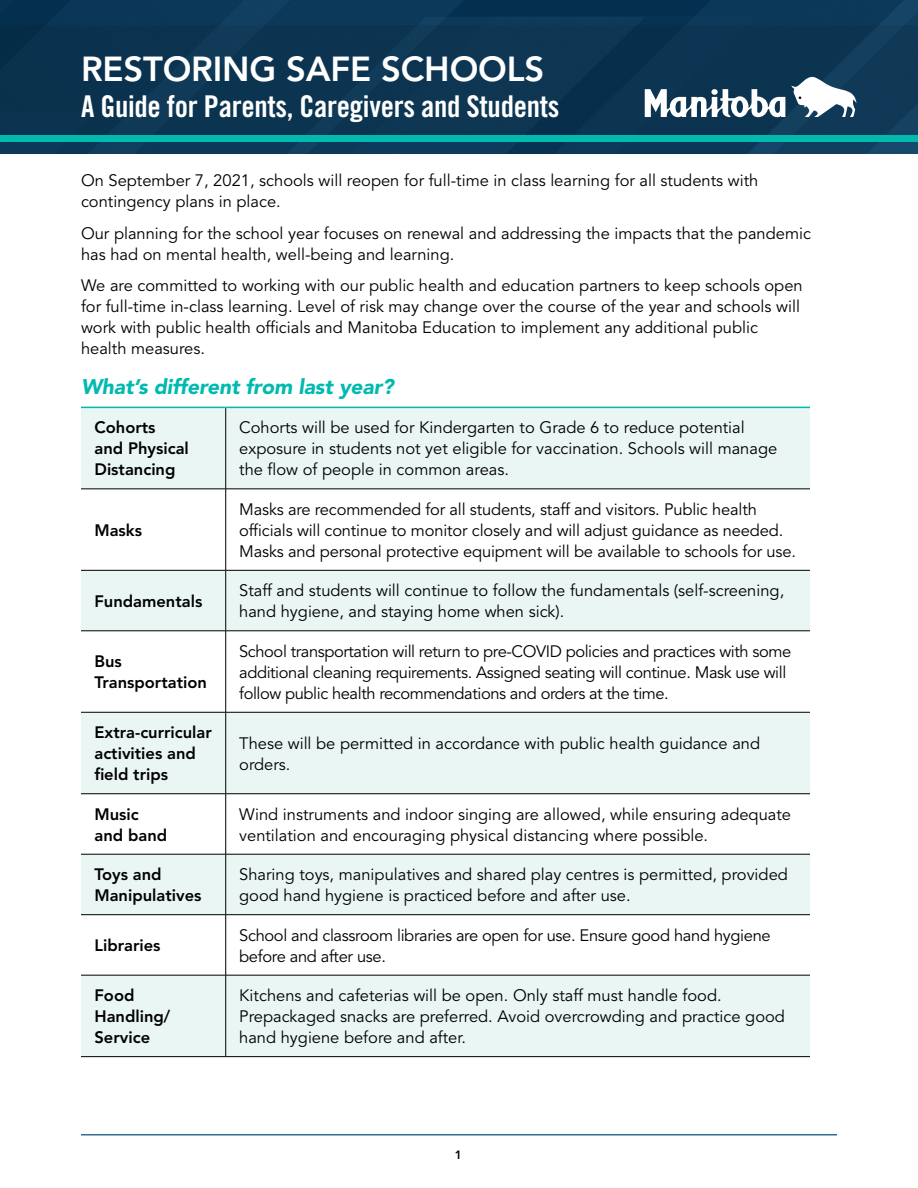
<style>
.page{position:relative;width:918px;height:1188px;background:#fff}
.page>*{position:absolute;margin:0;border:0;box-sizing:border-box;transform-origin:0 0}
.t1{font:800 34.5px "Avenir LT Std";letter-spacing:-.005em;color:#fff}
.t2{font:30px "Trade Gothic Bold Cond Twenty";letter-spacing:-.01em;color:#fff}
.subhead{font:italic 900 21px "Avenir LT Std";letter-spacing:-.005em;color:#00bab0}
.body{font:16.5px/21px "Avenir LT Std";color:#000}
.body-2{font:16.5px/21px "Avenir LT Std";letter-spacing:-.025em;color:#000}
.body-3{font:800 16.5px/21px "Avenir LT Std";color:#000}
.body-4{font:16.5px/21px "Avenir LT Std";letter-spacing:-.02em;color:#000}
.t3{font:800 12px "Avenir LT Std";color:#000}
</style>
<div class="page">
<div style="left:0;top:0;width:918px;height:25px;background:#0b3758"></div>
<svg style="left:0;top:142px;width:918px;height:12px;background:#0d3a5c"></svg>
<div style="left:0;top:25px;width:918px;height:110px;background:#0c3451"></div>
<div style="left:0;top:135px;width:918px;height:7px;background:#00bab0"></div>
<svg style="left:791px;top:75px;width:65px;height:42px"></svg>
<svg style="left:645px;top:89px;width:140px;height:28px"></svg>
<div style="left:711px;top:89px;width:7px;height:6px;background:#fff;border-radius:50%"></div>
<svg style="left:81px;top:408px;width:729px;height:648px;fill:#e9f6f4"></svg>
<hr style="left:225px;top:408px;width:1px;height:81px;background:#000">
<hr style="left:225px;top:489px;width:1px;height:81px;background:#000">
<hr style="left:225px;top:571px;width:1px;height:60px;background:#000">
<hr style="left:225px;top:631px;width:1px;height:81px;background:#000">
<hr style="left:225px;top:712px;width:1px;height:82px;background:#000">
<hr style="left:225px;top:794px;width:1px;height:60px;background:#000">
<hr style="left:225px;top:854px;width:1px;height:61px;background:#000">
<hr style="left:225px;top:915px;width:1px;height:60px;background:#000">
<hr style="left:225px;top:975px;width:1px;height:81px;background:#000">
<hr style="left:81px;top:489px;width:145px;height:1px;background:#000">
<hr style="left:226px;top:489px;width:584px;height:1px;background:#000">
<hr style="left:81px;top:570px;width:145px;height:1px;background:#000">
<hr style="left:226px;top:570px;width:584px;height:1px;background:#000">
<hr style="left:81px;top:631px;width:145px;height:1px;background:#000">
<hr style="left:226px;top:631px;width:584px;height:1px;background:#000">
<hr style="left:81px;top:712px;width:145px;height:1px;background:#000">
<hr style="left:226px;top:712px;width:584px;height:1px;background:#000">
<hr style="left:81px;top:793px;width:145px;height:1px;background:#000">
<hr style="left:226px;top:793px;width:584px;height:1px;background:#000">
<hr style="left:81px;top:854px;width:145px;height:1px;background:#000">
<hr style="left:226px;top:854px;width:584px;height:1px;background:#000">
<hr style="left:81px;top:914px;width:145px;height:1px;background:#000">
<hr style="left:226px;top:914px;width:584px;height:1px;background:#000">
<hr style="left:81px;top:975px;width:145px;height:1px;background:#000">
<hr style="left:226px;top:975px;width:584px;height:1px;background:#000">
<hr style="left:81px;top:1056px;width:145px;height:1px;background:#000">
<hr style="left:226px;top:1056px;width:584px;height:1px;background:#000">
<hr style="left:81px;top:407px;width:145px;height:1px;background:#00bab0">
<hr style="left:226px;top:407px;width:584px;height:1px;background:#00bab0">
<hr style="left:81px;top:1134px;width:756px;height:2px;background:#316f91">
<p class="t1" style="left:81px;top:49px;width:465px">RESTORING SAFE SCHOOLS</p>
<p class="t2" style="left:81px;top:88px;width:480px">A Guide for Parents, Caregivers and Students</p>
<p class="body" style="left:81px;top:170px;width:679px">On September 7, 2021, schools will reopen for full-time in class learning for all students with contingency plans in place.</p>
<p class="body" style="left:81px;top:223px;width:732px">Our planning for the school year focuses on renewal and addressing the impacts that the pandemic has had on mental health, well-being and learning.</p>
<p class="body" style="left:81px;top:276px;width:723px">We are committed to working with our public health and education partners to keep schools open for full-time in-class learning. Level of risk may change over the course of the year and schools will work with public health officials and Manitoba Education to implement any additional public health measures.</p>
<p class="subhead" style="left:81px;top:374px;width:314px">What’s different from last year?</p>
<p class="body-3" style="left:94px;top:417px;width:96px">Cohorts<br>and Physical<br>Distancing</p>
<p class="body" style="left:239px;top:418px;width:540px">Cohorts will be used for Kindergarten to Grade 6 to reduce potential exposure in students not yet eligible for vaccination. Schools will manage the flow of people in common areas.</p>
<p class="body-3" style="left:94px;top:520px;width:49px">Masks</p>
<p class="body" style="left:239px;top:499px;width:558px">Masks are recommended for all students, staff and visitors. Public health officials will continue to monitor closely and will adjust guidance as needed.<br>Masks and personal protective equipment will be available to schools for use.</p>
<p class="body-3" style="left:94px;top:591px;width:109px">Fundamentals</p>
<p class="body" style="left:239px;top:581px;width:547px">Staff and students will continue to follow the fundamentals (self-screening, hand hygiene, and staying home when sick).</p>
<p class="body-3" style="left:94px;top:651px;width:114px">Bus<br>Transportation</p>
<p class="body-2" style="left:239px;top:641px;width:553px">School transportation will return to pre‑COVID policies and practices with some additional cleaning requirements. Assigned seating will continue. Mask use will follow public health recommendations and orders at the time.</p>
<p class="body-3" style="left:94px;top:722px;width:119px">Extra-curricular activities and field trips</p>
<p class="body" style="left:239px;top:733px;width:522px">These will be permitted in accordance with public health guidance and orders.</p>
<p class="body-3" style="left:94px;top:804px;width:74px">Music and band</p>
<p class="body" style="left:239px;top:804px;width:553px">Wind instruments and indoor singing are allowed, while ensuring adequate ventilation and encouraging physical distancing where possible.</p>
<p class="body-3" style="left:94px;top:864px;width:108px">Toys and<br>Manipulatives</p>
<p class="body" style="left:239px;top:864px;width:550px">Sharing toys, manipulatives and shared play centres is permitted, provided good hand hygiene is practiced before and after use.</p>
<p class="body-3" style="left:94px;top:935px;width:68px">Libraries</p>
<p class="body-4" style="left:239px;top:925px;width:533px">School and classroom libraries are open for use. Ensure good hand hygiene before and after use.</p>
<p class="body-3" style="left:94px;top:985px;width:77px">Food<br>Handling/<br>Service</p>
<p class="body" style="left:239px;top:985px;width:547px">Kitchens and cafeterias will be open. Only staff must handle food.<br>Prepackaged snacks are preferred. Avoid overcrowding and practice good hand hygiene before and after.</p>
<p class="t3" style="left:455px;top:1148px;width:9px">1</p>
</div>
